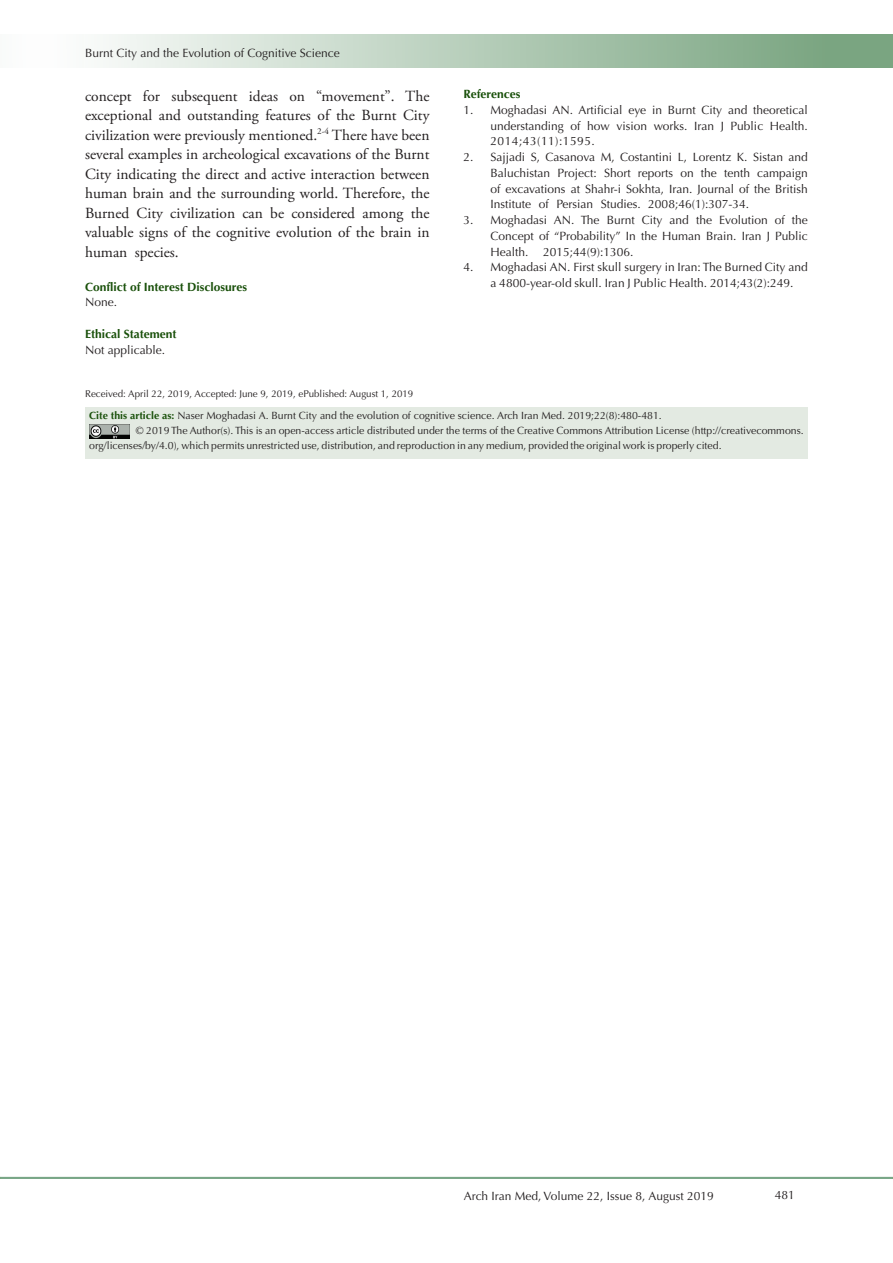
<style>
.page{position:relative;width:893px;height:1263px;background:#fff}
.page>*{position:absolute;margin:0;border:0;box-sizing:border-box;transform-origin:0 0}
.t1{font:15.45px/19.5px "Adobe Garamond Pro";color:#231f20;text-align:justify}
.t2{font:12px/15.8px "Optima LT Std";color:#231f20;text-align:justify}
.t3{font:700 12px "Optima LT Std";color:#19500a}
.t4{font:10.5px/15px "Optima LT Std";color:#231f20}
.t5{font:9.75px "Optima LT Std";color:#231f20}
.s1{font-weight:700;color:#19500a}
</style>
<div class="page">
<div style="left:0;top:1177px;width:893px;height:2px;background:#0099e5;border:1px solid #7aa581"></div>
<div style="left:0;top:35px;width:892px;height:33px;background:linear-gradient(to right,#fff,#719f79)"></div>
<div style="left:85px;top:407px;width:723px;height:52px;background:#e3eae2"></div>
<img style="left:89px;top:424px;width:40px;height:14px">
<p class="t2" style="left:85px;top:45px;width:256px">Burnt City and the Evolution of Cognitive Science</p>
<p class="t1" style="left:85px;top:86px;width:346px">concept for subsequent ideas on “movement”. The exceptional and outstanding features of the Burnt City civilization were previously mentioned.<sup>2-4</sup> There have been several examples in archeological excavations of the Burnt City indicating the direct and active interaction between human brain and the surrounding world. Therefore, the Burned City civilization can be considered among the valuable signs of the cognitive evolution of the brain in human species.</p>
<p class="t3" style="left:85px;top:279px;width:163px">Conflict of Interest Disclosures</p>
<p class="t2" style="left:85px;top:295px;width:34px">None.</p>
<p class="t3" style="left:85px;top:327px;width:93px">Ethical Statement</p>
<p class="t2" style="left:85px;top:342px;width:82px">Not applicable.</p>
<p class="t5" style="left:85px;top:388px;width:330px">Received: April 22, 2019, Accepted: June 9, 2019, ePublished: August 1, 2019</p>
<p class="t3" style="left:463px;top:87px;width:58px">References</p>
<p class="t2" style="left:490px;top:102px;width:319px;text-indent:-27px">1. Moghadasi AN. Artificial eye in Burnt City and theoretical understanding of how vision works. Iran J Public Health.<br>2014;43(11):1595.</p>
<p class="t2" style="left:490px;top:149px;width:319px;text-indent:-27px">2. Sajjadi S, Casanova M, Costantini L, Lorentz K. Sistan and Baluchistan Project: Short reports on the tenth campaign of excavations at Shahr-i Sokhta, Iran. Journal of the British Institute of Persian Studies. 2008;46(1):307-34.</p>
<p class="t2" style="left:490px;top:212px;width:319px;text-indent:-27px">3. Moghadasi AN. The Burnt City and the Evolution of the Concept of “Probability” In the Human Brain. Iran J Public Health. 2015;44(9):1306.</p>
<p class="t2" style="left:490px;top:260px;width:319px;text-indent:-27px">4. Moghadasi AN. First skull surgery in Iran: The Burned City and a 4800-year-old skull. Iran J Public Health. 2014;43(2):249.</p>
<p class="t4" style="left:89px;top:408px;width:574px"><span class="s1">Cite this article as:</span> Naser Moghadasi A. Burnt City and the evolution of cognitive science. Arch Iran Med. 2019;22(8):480-481.</p>
<p class="t4" style="left:89px;top:423px;width:716px;text-indent:47px">© 2019 The Author(s). This is an open-access article distributed under the terms of the Creative Commons Attribution License (http://creativecommons. org/licenses/by/4.0), which permits unrestricted use, distribution, and reproduction in any medium, provided the original work is properly cited.</p>
<p class="t2" style="left:464px;top:1188px;width:251px">Arch Iran Med, Volume 22, Issue 8, August 2019</p>
<p class="t2" style="left:775px;top:1187px;width:22px">481</p>
</div>
